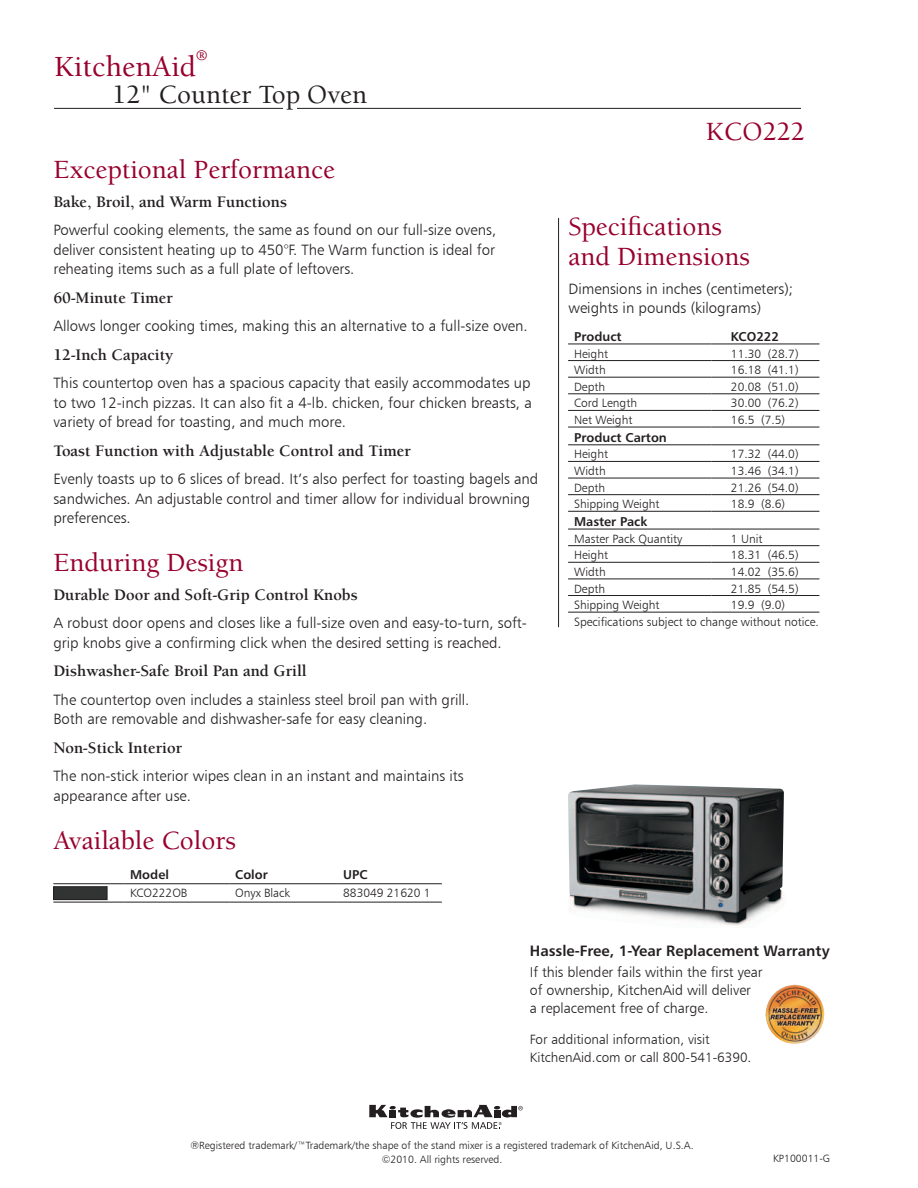
<style>
.page{position:relative;width:918px;height:1188px;background:#fff}
.page>*{position:absolute;margin:0;border:0;box-sizing:border-box;transform-origin:0 0}
.t1{font:500 30px "Berkeley Std";color:#98002e}
.t2{font:500 27px/30px "Berkeley Std";color:#98002e}
.t3{font:500 27px "Berkeley Std";color:#231f20}
.t4{font:700 16.5px "Berkeley Std";color:#231f20}
.t5{font:15px/19.5px "Humanist 777 BT Light B";color:#231f20}
.t6{font:15px "Humanist 777 BT Bold B";color:#231f20}
.t7{font:500 15px "Berkeley Std";color:#98002e}
.t8{font:14.25px/18px "Humanist 777 BT Light B";color:#231f20}
.t9{font:13.5px/18px "Humanist 777 BT Light B";color:#231f20}
.t10{font:12.75px "Humanist 777 BT Bold B";color:#231f20}
.t11{font:12px/16.6px "Humanist 777 BT Light B";color:#231f20}
.t12{font:10.5px/13.5px "Humanist 777 BT Light B";color:#231f20;text-align:center}
</style>
<div class="page">
<hr style="left:53px;top:902px;width:71px;height:1px;background:#231f20">
<hr style="left:53px;top:883px;width:71px;height:1px;background:#231f20">
<hr style="left:124px;top:883px;width:105px;height:1px;background:#231f20">
<hr style="left:229px;top:883px;width:108px;height:1px;background:#231f20">
<hr style="left:337px;top:883px;width:105px;height:1px;background:#231f20">
<hr style="left:124px;top:902px;width:105px;height:1px;background:#231f20">
<hr style="left:229px;top:902px;width:108px;height:1px;background:#231f20">
<hr style="left:337px;top:902px;width:105px;height:1px;background:#231f20">
<div style="left:54px;top:887px;width:53px;height:13px;background:#323333"></div>
<div style="left:53px;top:886px;width:54px;height:14px;border:1px solid #231f20"></div>
<svg style="left:369px;top:1105px;width:154px;height:24px"></svg>
<hr style="left:558px;top:218px;width:1px;height:409px;background:#231f20">
<img style="left:766px;top:985px;width:58px;height:59px;border-radius:29px">
<hr style="left:54px;top:108px;width:747px;height:1px;background:#231f20">
<div style="left:283px;top:98px;width:14px;height:23px;background:#fff"></div>
<hr style="left:568px;top:344px;width:143px;height:1px;background:#231f20">
<hr style="left:711px;top:344px;width:108px;height:1px;background:#231f20">
<hr style="left:568px;top:360px;width:143px;height:1px;background:#231f20">
<hr style="left:711px;top:360px;width:108px;height:1px;background:#231f20">
<hr style="left:568px;top:377px;width:143px;height:1px;background:#231f20">
<hr style="left:711px;top:377px;width:108px;height:1px;background:#231f20">
<hr style="left:568px;top:394px;width:143px;height:1px;background:#231f20">
<hr style="left:711px;top:394px;width:108px;height:1px;background:#231f20">
<hr style="left:568px;top:410px;width:143px;height:1px;background:#231f20">
<hr style="left:711px;top:410px;width:108px;height:1px;background:#231f20">
<hr style="left:568px;top:427px;width:143px;height:1px;background:#231f20">
<hr style="left:711px;top:427px;width:108px;height:1px;background:#231f20">
<hr style="left:568px;top:445px;width:143px;height:1px;background:#231f20">
<hr style="left:711px;top:445px;width:108px;height:1px;background:#231f20">
<hr style="left:568px;top:461px;width:143px;height:1px;background:#231f20">
<hr style="left:711px;top:461px;width:108px;height:1px;background:#231f20">
<hr style="left:568px;top:478px;width:143px;height:1px;background:#231f20">
<hr style="left:711px;top:478px;width:108px;height:1px;background:#231f20">
<hr style="left:568px;top:494px;width:143px;height:1px;background:#231f20">
<hr style="left:711px;top:494px;width:108px;height:1px;background:#231f20">
<hr style="left:568px;top:511px;width:143px;height:1px;background:#231f20">
<hr style="left:711px;top:511px;width:108px;height:1px;background:#231f20">
<hr style="left:568px;top:529px;width:143px;height:1px;background:#231f20">
<hr style="left:711px;top:529px;width:108px;height:1px;background:#231f20">
<hr style="left:568px;top:545px;width:143px;height:1px;background:#231f20">
<hr style="left:711px;top:545px;width:108px;height:1px;background:#231f20">
<hr style="left:568px;top:562px;width:143px;height:1px;background:#231f20">
<hr style="left:711px;top:562px;width:108px;height:1px;background:#231f20">
<hr style="left:568px;top:579px;width:143px;height:1px;background:#231f20">
<hr style="left:711px;top:579px;width:108px;height:1px;background:#231f20">
<hr style="left:568px;top:595px;width:143px;height:1px;background:#231f20">
<hr style="left:711px;top:595px;width:108px;height:1px;background:#231f20">
<hr style="left:568px;top:612px;width:143px;height:1px;background:#231f20">
<hr style="left:711px;top:612px;width:108px;height:1px;background:#231f20">
<img style="left:568px;top:784px;width:216px;height:142px">
<p class="t7" style="left:196px;top:47px;width:13px">®</p>
<h1 class="t1" style="left:54px;top:51px;width:143px">KitchenAid</h1>
<h2 class="t3" style="left:112px;top:80px;width:257px">12" Counter Top Oven</h2>
<h2 class="t2" style="left:53px;top:156px;width:283px">Exceptional Performance</h2>
<p class="t4" style="left:53px;top:193px;width:235px">Bake, Broil, and Warm Functions</p>
<p class="t5" style="left:53px;top:220px;width:444px;text-align:justify">Powerful cooking elements, the same as found on our full-size ovens, deliver consistent heating up to 450°F. The Warm function is ideal for reheating items such as a full plate of leftovers.</p>
<p class="t4" style="left:53px;top:289px;width:121px">60-Minute Timer</p>
<p class="t5" style="left:53px;top:316px;width:476px">Allows longer cooking times, making this an alternative to a full-size oven.</p>
<p class="t4" style="left:53px;top:346px;width:122px">12-Inch Capacity</p>
<p class="t5" style="left:53px;top:373px;width:480px;text-align:justify">This countertop oven has a spacious capacity that easily accommodates up to two 12-inch pizzas. It can also fit a 4-lb. chicken, four chicken breasts, a variety of bread for toasting, and much more.</p>
<p class="t4" style="left:53px;top:442px;width:359px">Toast Function with Adjustable Control and Timer</p>
<p class="t5" style="left:53px;top:469px;width:487px">Evenly toasts up to 6 slices of bread. It’s also perfect for toasting bagels and sandwiches. An adjustable control and timer allow for individual browning preferences.</p>
<h2 class="t2" style="left:53px;top:549px;width:192px">Enduring Design</h2>
<p class="t4" style="left:53px;top:586px;width:306px">Durable Door and Soft-Grip Control Knobs</p>
<p class="t5" style="left:53px;top:613px;width:475px">A robust door opens and closes like a full-size oven and easy-to-turn, soft&shy;grip knobs give a confirming click when the desired setting is reached.</p>
<p class="t4" style="left:53px;top:662px;width:255px">Dishwasher-Safe Broil Pan and Grill</p>
<p class="t5" style="left:53px;top:690px;width:418px">The countertop oven includes a stainless steel broil pan with grill.<br>Both are removable and dishwasher-safe for easy cleaning.</p>
<p class="t4" style="left:53px;top:739px;width:130px">Non-Stick Interior</p>
<p class="t5" style="left:53px;top:766px;width:412px">The non-stick interior wipes clean in an instant and maintains its appearance after use.</p>
<h2 class="t2" style="left:53px;top:826px;width:184px">Available Colors</h2>
<p class="t10" style="left:130px;top:867px;width:40px">Model</p>
<p class="t10" style="left:235px;top:867px;width:34px">Color</p>
<p class="t10" style="left:343px;top:867px;width:26px">UPC</p>
<p class="t11" style="left:130px;top:885px;width:59px">KCO222OB</p>
<p class="t11" style="left:235px;top:885px;width:57px">Onyx Black</p>
<p class="t11" style="left:343px;top:885px;width:89px">883049 21620 1</p>
<h2 class="t2" style="left:706px;top:117px;width:100px">kCO222</h2>
<h2 class="t2" style="left:569px;top:213px;width:183px">Specifications and Dimensions</h2>
<p class="t5" style="left:569px;top:279px;width:226px">Dimensions in inches (centimeters); weights in pounds (kilograms)</p>
<p class="t10" style="left:574px;top:328px;width:49px">Product</p>
<p class="t10" style="left:731px;top:328px;width:50px">KCO222</p>
<p class="t11" style="left:574px;top:345px;width:36px">Height</p>
<p class="t11" style="left:731px;top:345px;width:69px">11.30 (28.7)</p>
<p class="t11" style="left:574px;top:362px;width:33px">Width</p>
<p class="t11" style="left:731px;top:362px;width:69px">16.18 (41.1)</p>
<p class="t11" style="left:574px;top:378px;width:33px">Depth</p>
<p class="t11" style="left:731px;top:378px;width:69px">20.08 (51.0)</p>
<p class="t11" style="left:574px;top:395px;width:64px">Cord Length</p>
<p class="t11" style="left:731px;top:395px;width:69px">30.00 (76.2)</p>
<p class="t11" style="left:574px;top:411px;width:60px">Net Weight</p>
<p class="t11" style="left:731px;top:411px;width:56px">16.5 (7.5)</p>
<p class="t10" style="left:574px;top:429px;width:94px">Product Carton</p>
<p class="t11" style="left:574px;top:446px;width:36px">Height</p>
<p class="t11" style="left:731px;top:446px;width:69px">17.32 (44.0)</p>
<p class="t11" style="left:574px;top:462px;width:33px">Width</p>
<p class="t11" style="left:731px;top:462px;width:69px">13.46 (34.1)</p>
<p class="t11" style="left:574px;top:479px;width:33px">Depth</p>
<p class="t11" style="left:731px;top:479px;width:69px">21.26 (54.0)</p>
<p class="t11" style="left:574px;top:496px;width:87px">Shipping Weight</p>
<p class="t11" style="left:731px;top:496px;width:56px">18.9 (8.6)</p>
<p class="t10" style="left:574px;top:514px;width:75px">Master Pack</p>
<p class="t11" style="left:574px;top:530px;width:110px">Master Pack Quantity</p>
<p class="t11" style="left:731px;top:530px;width:33px">1 Unit</p>
<p class="t11" style="left:574px;top:547px;width:36px">Height</p>
<p class="t11" style="left:731px;top:547px;width:69px">18.31 (46.5)</p>
<p class="t11" style="left:574px;top:563px;width:33px">Width</p>
<p class="t11" style="left:731px;top:563px;width:69px">14.02 (35.6)</p>
<p class="t11" style="left:574px;top:580px;width:33px">Depth</p>
<p class="t11" style="left:731px;top:580px;width:69px">21.85 (54.5)</p>
<p class="t11" style="left:574px;top:596px;width:87px">Shipping Weight</p>
<p class="t11" style="left:574px;top:596px;width:246px;text-indent:157px">19.9 (9.0)<br>Specifications subject to change without notice.</p>
<p class="t6" style="left:530px;top:941px;width:301px">Hassle-Free, 1-Year Replacement Warranty</p>
<p class="t8" style="left:530px;top:962px;width:234px">If this blender fails within the first year of ownership, KitchenAid will deliver<br>a replacement free of charge.</p>
<p class="t9" style="left:530px;top:1030px;width:223px">For additional information, visit<br>KitchenAid.com or call 800-541-6390.</p>
<p class="t12" style="left:191px;top:1139px;width:505px">®Registered trademark/™Trademark/the shape of the stand mixer is a registered trademark of KitchenAid, U.S.A. ©2010. All rights reserved.</p>
<p class="t12" style="left:773px;top:1152px;width:59px">KP100011-G</p>
</div>
